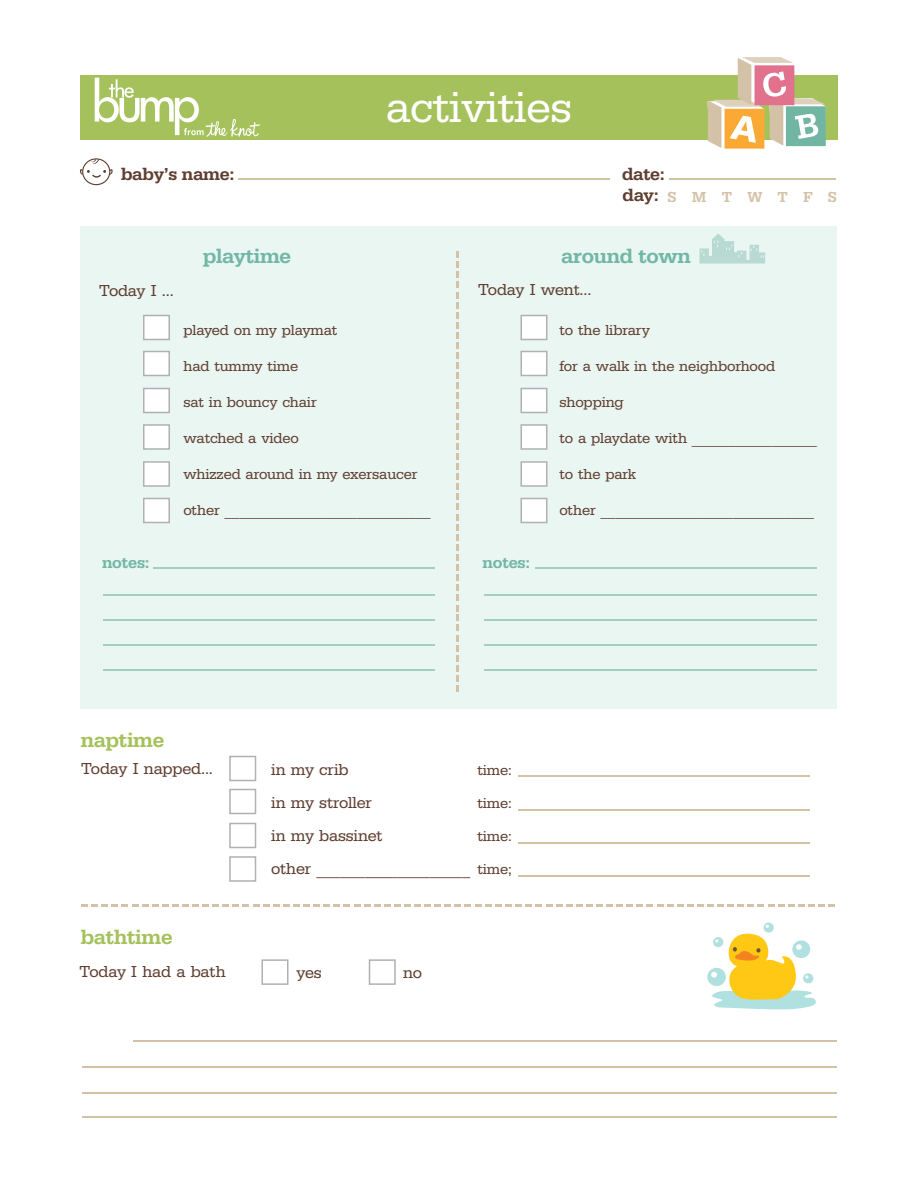
<style>
.page{position:relative;width:918px;height:1188px;background:#fff}
.page>*{position:absolute;margin:0;border:0;box-sizing:border-box;transform-origin:0 0}
.t1{font:45px "URW Egyptienne T";letter-spacing:-.01em;color:#fff}
.t2{font:500 21px "URW Egyptienne T";letter-spacing:-.01em;color:#71b7a3}
.t3{font:500 21px "URW Egyptienne T";letter-spacing:-.01em;color:#a5c15b}
.t4{font:500 18px "URW Egyptienne T";letter-spacing:-.01em;color:#5f3e30}
.t5{font:16.5px/33px "URW Egyptienne T";letter-spacing:-.01em;color:#5f3e30}
.t6{font:500 16.5px "URW Egyptienne T";letter-spacing:-.01em;color:#71b7a3}
.t7{font:15px "URW Egyptienne T";letter-spacing:-.01em;color:#5f3e30}
.t8{font:500 15px "URW Egyptienne T";color:#d3c2a8}
.s1{font-size:18px;color:#5f3e30}
.s2{font-size:15px}
</style>
<div class="page">
<div style="left:80px;top:76px;width:757px;height:64px;background:#a5c15b"></div>
<svg style="left:708px;top:57px;width:118px;height:92px"></svg>
<div style="left:80px;top:226px;width:757px;height:483px;background:#eaf6f2"></div>
<svg style="left:699px;top:234px;width:67px;height:30px"></svg>
<svg style="left:83px;top:159px;width:27px;height:26px"></svg>
<div style="left:82px;top:158px;width:28px;height:27px;border:1px solid #5f3e30;border-radius:50%"></div>
<svg style="left:80px;top:159px;width:33px;height:19px"></svg>
<hr style="left:669px;top:178px;width:167px;height:2px;background:#d3c2a8">
<hr style="left:239px;top:178px;width:371px;height:2px;background:#d3c2a8">
<hr style="left:153px;top:567px;width:282px;height:2px;background:#a3cfc2">
<hr style="left:103px;top:594px;width:332px;height:2px;background:#a3cfc2">
<hr style="left:103px;top:619px;width:332px;height:1px;background:#a3cfc2">
<hr style="left:103px;top:644px;width:332px;height:2px;background:#a3cfc2">
<hr style="left:103px;top:669px;width:332px;height:1px;background:#a3cfc2">
<hr style="left:535px;top:567px;width:282px;height:2px;background:#a3cfc2">
<hr style="left:485px;top:594px;width:332px;height:1px;background:#a3cfc2">
<hr style="left:485px;top:619px;width:332px;height:1px;background:#a3cfc2">
<hr style="left:485px;top:644px;width:332px;height:2px;background:#a3cfc2">
<hr style="left:485px;top:669px;width:332px;height:1px;background:#a3cfc2">
<div style="left:144px;top:315px;width:25px;height:24px;background:#fff"></div>
<div style="left:143px;top:315px;width:27px;height:25px;border:2px solid #afb1b4"></div>
<div style="left:144px;top:351px;width:25px;height:24px;background:#fff"></div>
<div style="left:143px;top:351px;width:27px;height:25px;border:2px solid #afb1b4"></div>
<div style="left:144px;top:388px;width:25px;height:24px;background:#fff"></div>
<div style="left:143px;top:388px;width:27px;height:25px;border:2px solid #afb1b4"></div>
<div style="left:144px;top:425px;width:25px;height:24px;background:#fff"></div>
<div style="left:143px;top:424px;width:27px;height:26px;border:2px solid #afb1b4"></div>
<div style="left:144px;top:462px;width:25px;height:24px;background:#fff"></div>
<div style="left:143px;top:461px;width:27px;height:26px;border:2px solid #afb1b4"></div>
<div style="left:144px;top:498px;width:25px;height:24px;background:#fff"></div>
<div style="left:143px;top:498px;width:27px;height:25px;border:2px solid #afb1b4"></div>
<div style="left:229px;top:756px;width:27px;height:25px;border:2px solid #afb1b4"></div>
<div style="left:229px;top:789px;width:27px;height:25px;border:2px solid #afb1b4"></div>
<div style="left:229px;top:823px;width:27px;height:25px;border:2px solid #afb1b4"></div>
<div style="left:229px;top:856px;width:27px;height:26px;border:2px solid #afb1b4"></div>
<div style="left:261px;top:959px;width:27px;height:26px;border:2px solid #afb1b4"></div>
<div style="left:369px;top:959px;width:27px;height:26px;border:2px solid #afb1b4"></div>
<div style="left:521px;top:315px;width:26px;height:24px;background:#fff"></div>
<div style="left:520px;top:315px;width:28px;height:25px;border:2px solid #afb1b4"></div>
<div style="left:521px;top:351px;width:26px;height:24px;background:#fff"></div>
<div style="left:520px;top:351px;width:28px;height:25px;border:2px solid #afb1b4"></div>
<div style="left:521px;top:388px;width:26px;height:24px;background:#fff"></div>
<div style="left:520px;top:388px;width:28px;height:25px;border:2px solid #afb1b4"></div>
<div style="left:521px;top:425px;width:26px;height:24px;background:#fff"></div>
<div style="left:520px;top:424px;width:28px;height:26px;border:2px solid #afb1b4"></div>
<div style="left:521px;top:462px;width:26px;height:24px;background:#fff"></div>
<div style="left:520px;top:461px;width:28px;height:26px;border:2px solid #afb1b4"></div>
<div style="left:521px;top:498px;width:26px;height:24px;background:#fff"></div>
<div style="left:520px;top:498px;width:28px;height:25px;border:2px solid #afb1b4"></div>
<svg style="left:456px;top:251px;width:2px;height:441px"></svg>
<svg style="left:81px;top:904px;width:754px;height:3px"></svg>
<svg style="left:764px;top:923px;width:10px;height:10px"></svg>
<svg style="left:708px;top:925px;width:108px;height:85px"></svg>
<hr style="left:519px;top:775px;width:291px;height:2px;background:#d3c2a8">
<hr style="left:519px;top:809px;width:291px;height:2px;background:#d3c2a8">
<hr style="left:519px;top:842px;width:291px;height:2px;background:#d3c2a8">
<hr style="left:519px;top:876px;width:291px;height:1px;background:#d3c2a8">
<hr style="left:134px;top:1040px;width:703px;height:1px;background:#d3c2a8">
<hr style="left:82px;top:1067px;width:755px;height:1px;background:#d3c2a8">
<hr style="left:82px;top:1092px;width:755px;height:2px;background:#d3c2a8">
<hr style="left:82px;top:1116px;width:755px;height:2px;background:#d3c2a8">
<svg style="left:95px;top:78px;width:165px;height:59px"></svg>
<h1 class="t1" style="left:386px;top:89px;width:188px">activities</h1>
<p class="t4" style="left:121px;top:163px;width:115px">baby’s name:</p>
<p class="t4" style="left:622px;top:163px;width:44px">date:</p>
<p class="t5" style="left:99px;top:275px;width:76px">Today I ...</p>
<h2 class="t2" style="left:203px;top:243px;width:90px">playtime</h2>
<p class="t7" style="left:183px;top:324px;width:155px">played on my playmat</p>
<p class="t7" style="left:183px;top:360px;width:116px">had tummy time</p>
<p class="t7" style="left:183px;top:396px;width:135px">sat in bouncy chair</p>
<p class="t7" style="left:183px;top:432px;width:117px">watched a video</p>
<p class="t7" style="left:183px;top:468px;width:236px">whizzed around in my exersaucer</p>
<p class="t7" style="left:183px;top:504px;width:249px">other ____________________________</p>
<p class="t8" style="left:622px;top:188px;width:216px"><span class="s1">day:</span> S M T W T F S</p>
<h2 class="t2" style="left:561px;top:243px;width:131px">around town</h2>
<p class="t5" style="left:478px;top:275px;width:115px">Today I went...</p>
<p class="t7" style="left:560px;top:324px;width:92px">to the library</p>
<p class="t7" style="left:560px;top:360px;width:217px">for a walk in the neighborhood</p>
<p class="t7" style="left:560px;top:396px;width:66px">shopping</p>
<p class="t7" style="left:560px;top:432px;width:259px">to a playdate with _________________</p>
<p class="t7" style="left:560px;top:468px;width:78px">to the park</p>
<p class="t7" style="left:560px;top:504px;width:256px">other _____________________________</p>
<p class="t6" style="left:102px;top:553px;width:49px">notes:</p>
<p class="t6" style="left:483px;top:553px;width:49px">notes:</p>
<h2 class="t3" style="left:81px;top:727px;width:85px">naptime</h2>
<p class="t5" style="left:81px;top:753px;width:134px">Today I napped...</p>
<h2 class="t3" style="left:81px;top:924px;width:93px">bathtime</h2>
<p class="t5" style="left:80px;top:956px;width:148px">Today I had a bath</p>
<p class="t5" style="left:271px;top:754px;width:242px">in my crib<br>in my stroller<br>in my bassinet<br>other ___________________ <span class="s2">time;</span></p>
<p class="t7" style="left:477px;top:765px;width:36px">time:</p>
<p class="t7" style="left:477px;top:798px;width:36px">time:</p>
<p class="t7" style="left:477px;top:831px;width:36px">time:</p>
<p class="t5" style="left:297px;top:957px;width:27px">yes</p>
<p class="t5" style="left:403px;top:957px;width:21px">no</p>
</div>
